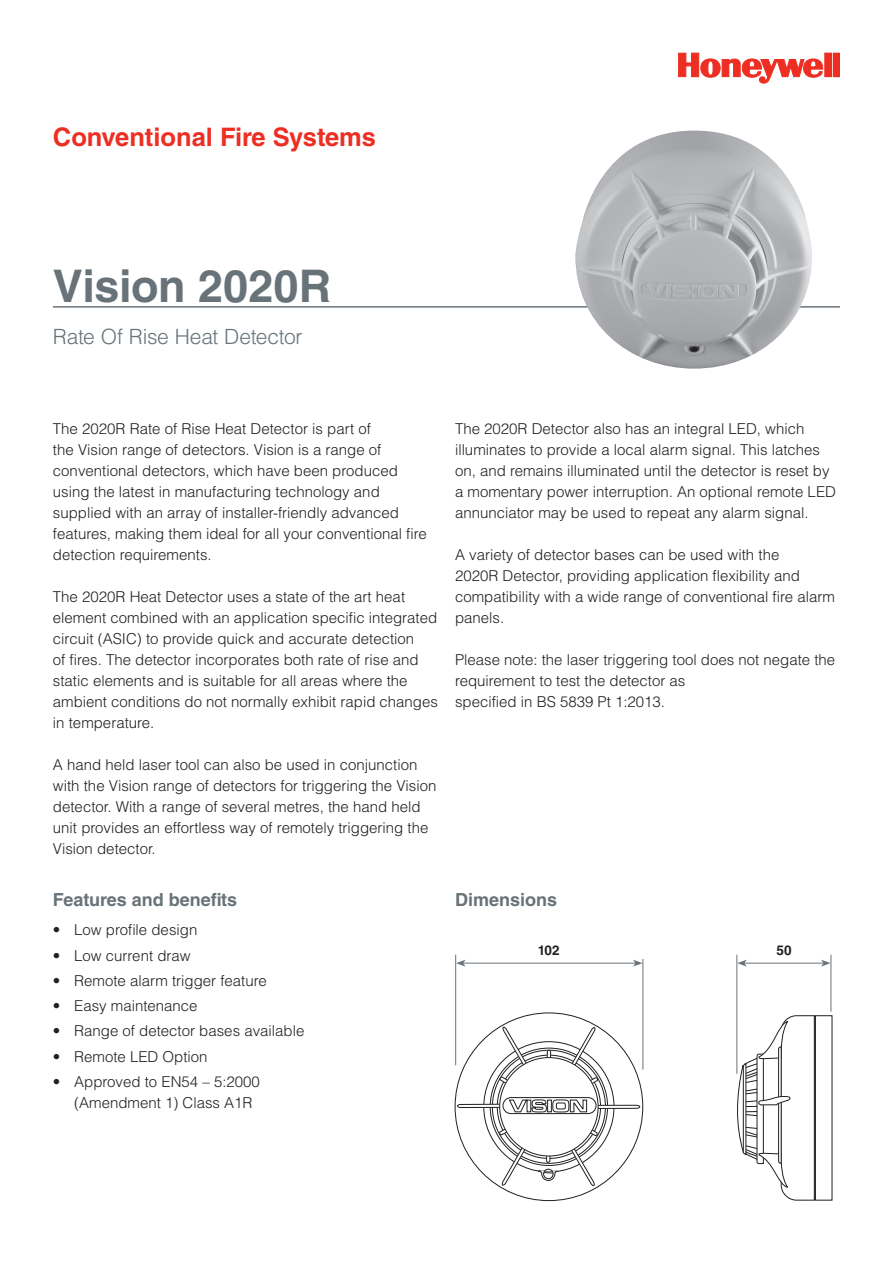
<style>
.page{position:relative;width:893px;height:1263px;background:#fff}
.page>*{position:absolute;margin:0;border:0;box-sizing:border-box;transform-origin:0 0}
.t1{font:700 45px "Helvetica LT Std";letter-spacing:-.01em;color:#687379}
.t2{font:700 25.5px "Helvetica LT Std";color:#ee2e22}
.t3{font:300 21px "Helvetica LT Std";letter-spacing:-.015em;color:#687379}
.t4{font:700 18px "Helvetica LT Std";color:#687379}
.t5{font:300 15px/21px "Helvetica LT Std";color:#231f20}
.t6{font:700 13.5px "Helvetica LT Std";color:#231f20}
</style>
<div class="page">
<svg style="left:678px;top:53px;width:145px;height:30px"></svg>
<div style="left:825px;top:53px;width:6px;height:24px;background:#ee2e22"></div>
<div style="left:833px;top:53px;width:7px;height:24px;background:#ee2e22"></div>
<hr style="left:53px;top:306px;width:787px;height:2px;background:#687379">
<hr style="left:455px;top:955px;width:1px;height:110px;background:#687379">
<hr style="left:642px;top:959px;width:1px;height:110px;background:#687379">
<hr style="left:463px;top:963px;width:172px;height:1px;background:#687379">
<svg style="left:633px;top:960px;width:9px;height:6px"></svg>
<svg style="left:456px;top:960px;width:10px;height:6px"></svg>
<hr style="left:736px;top:955px;width:1px;height:119px;background:#687379">
<hr style="left:831px;top:955px;width:1px;height:57px;background:#687379">
<hr style="left:744px;top:963px;width:79px;height:1px;background:#687379">
<svg style="left:821px;top:960px;width:9px;height:6px"></svg>
<svg style="left:737px;top:960px;width:10px;height:6px"></svg>
<img style="left:575px;top:131px;width:237px;height:238px">
<svg style="left:455px;top:1025px;width:187px;height:162px"></svg>
<svg style="left:736px;top:1015px;width:97px;height:186px"></svg>
<h2 class="t2" style="left:53px;top:122px;width:325px">Conventional Fire Systems</h2>
<h1 class="t1" style="left:53px;top:259px;width:280px">Vision 2020R</h1>
<h3 class="t3" style="left:53px;top:323px;width:251px">Rate Of Rise Heat Detector</h3>
<p class="t5" style="left:53px;top:418px;width:375px">The 2020R Rate of Rise Heat Detector is part of<br>the Vision range of detectors. Vision is a range of conventional detectors, which have been produced using the latest in manufacturing technology and supplied with an array of installer-friendly advanced features, making them ideal for all your conventional fire detection requirements.</p>
<p class="t5" style="left:53px;top:586px;width:386px">The 2020R Heat Detector uses a state of the art heat element combined with an application specific integrated circuit (ASIC) to provide quick and accurate detection<br>of fires. The detector incorporates both rate of rise and static elements and is suitable for all areas where the ambient conditions do not normally exhibit rapid changes in temperature.</p>
<p class="t5" style="left:53px;top:754px;width:385px">A hand held laser tool can also be used in conjunction with the Vision range of detectors for triggering the Vision detector. With a range of several metres, the hand held unit provides an effortless way of remotely triggering the Vision detector.</p>
<p class="t4" style="left:53px;top:889px;width:186px">Features and benefits</p>
<p class="t5" style="left:53px;top:919px;width:146px">• Low profile design</p>
<p class="t5" style="left:53px;top:945px;width:139px">• Low current draw</p>
<p class="t5" style="left:53px;top:970px;width:215px">• Remote alarm trigger feature</p>
<p class="t5" style="left:53px;top:995px;width:146px">• Easy maintenance</p>
<p class="t5" style="left:53px;top:1020px;width:253px">• Range of detector bases available</p>
<p class="t5" style="left:53px;top:1046px;width:156px">• Remote LED Option</p>
<p class="t5" style="left:74px;top:1071px;width:187px;text-indent:-21px">• Approved to EN54 – 5:2000 (Amendment 1) Class A1R</p>
<p class="t5" style="left:455px;top:418px;width:382px">The 2020R Detector also has an integral LED, which illuminates to provide a local alarm signal. This latches on, and remains illuminated until the detector is reset by a momentary power interruption. An optional remote LED annunciator may be used to repeat any alarm signal.</p>
<p class="t5" style="left:455px;top:544px;width:382px">A variety of detector bases can be used with the<br>2020R Detector, providing application flexibility and compatibility with a wide range of conventional fire alarm panels.</p>
<p class="t5" style="left:455px;top:649px;width:382px">Please note: the laser triggering tool does not negate the requirement to test the detector as<br>specified in BS 5839 Pt 1:2013.</p>
<p class="t4" style="left:455px;top:889px;width:104px">Dimensions</p>
<p class="t6" style="left:538px;top:942px;width:23px">102</p>
<p class="t6" style="left:777px;top:942px;width:17px">50</p>
</div>
